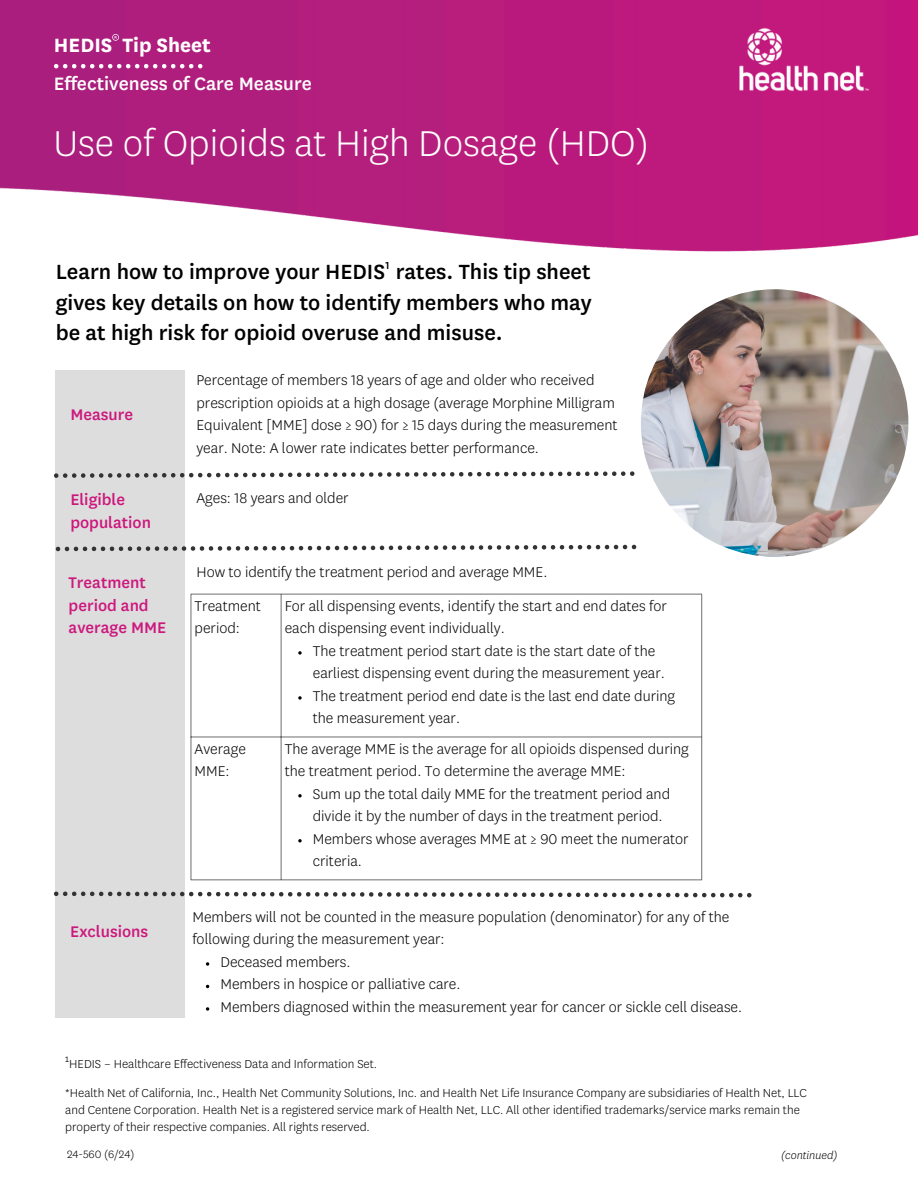
<style>
.page{position:relative;width:918px;height:1188px;background:#fff}
.page>*{position:absolute;margin:0;border:0;box-sizing:border-box;transform-origin:0 0}
.t1{font:300 42px "Centene Sans";color:#fff}
.t2{font:500 24px/30.5px "Centene Sans";color:#000}
.t3{font:700 22.5px "Centene Sans";color:#fff}
.t4{font:500 21px "Centene Sans";color:#fff}
.t5{font:500 18px/22.5px "Centene Sans";color:#cd177d}
.t6{font:300 16.5px/22.5px "Centene Sans";color:#000}
.t7{font:300 13.5px/16.8px "Centene Sans";color:#000}
.t8{font:300 12.45px "Centene Sans";color:#000}
.t9{font:italic 300 12.45px "Centene Sans";color:#000}
</style>
<div class="page">
<img style="left:0;top:0;width:918px;height:252px">
<svg style="left:112px;top:34px;width:7px;height:7px"></svg>
<hr style="left:191px;top:594px;width:1px;height:286px;background:#6e6e6e">
<hr style="left:281px;top:594px;width:1px;height:286px;background:#6e6e6e">
<hr style="left:701px;top:594px;width:1px;height:286px;background:#6e6e6e">
<hr style="left:191px;top:594px;width:511px;height:1px;background:#6e6e6e">
<hr style="left:191px;top:737px;width:511px;height:1px;background:#6e6e6e">
<hr style="left:191px;top:880px;width:511px;height:1px;background:#6e6e6e">
<div style="left:56px;top:370px;width:129px;height:648px;background:#ddd"></div>
<svg style="left:54px;top:892px;width:698px;height:5px"></svg>
<img style="left:738px;top:28px;width:132px;height:64px">
<svg style="left:54px;top:64px;width:148px;height:4px"></svg>
<img style="left:641px;top:289px;width:267px;height:268px;border-radius:50%">
<svg style="left:56px;top:545px;width:580px;height:6px"></svg>
<svg style="left:298px;top:651px;width:4px;height:4px"></svg>
<svg style="left:298px;top:696px;width:4px;height:4px"></svg>
<svg style="left:298px;top:794px;width:4px;height:3px"></svg>
<svg style="left:298px;top:839px;width:4px;height:3px"></svg>
<svg style="left:206px;top:962px;width:3px;height:4px"></svg>
<svg style="left:206px;top:1007px;width:3px;height:4px"></svg>
<svg style="left:54px;top:471px;width:581px;height:7px"></svg>
<p class="t3" style="left:54px;top:35px;width:158px">HEDIS Tip Sheet</p>
<p class="t4" style="left:54px;top:74px;width:259px">Effectiveness of Care Measure</p>
<h1 class="t1" style="left:54px;top:125px;width:597px">Use of Opioids at High Dosage (HDO)</h1>
<h2 class="t2" style="left:56px;top:258px;width:536px">Learn how to improve your HEDIS <sup>1</sup> rates. This tip sheet</h2>
<h2 class="t2" style="left:56px;top:288px;width:538px">gives key details on how to identify members who may be at high risk for opioid overuse and misuse.</h2>
<h3 class="t5" style="left:70px;top:404px;width:64px">Measure</h3>
<p class="t6" style="left:196px;top:370px;width:423px">Percentage of members 18 years of age and older who received prescription opioids at a high dosage (average Morphine Milligram Equivalent [MME] dose ≥ 90) for ≥ 15 days during the measurement year. Note: A lower rate indicates better performance.</p>
<h3 class="t5" style="left:70px;top:489px;width:82px">Eligible population</h3>
<p class="t6" style="left:196px;top:488px;width:154px">Ages: 18 years and older</p>
<h3 class="t5" style="left:69px;top:572px;width:99px">Treatment period and average MME</h3>
<h3 class="t5" style="left:70px;top:921px;width:79px">Exclusions</h3>
<p class="t6" style="left:196px;top:561px;width:353px">How to identify the treatment period and average MME.</p>
<p class="t6" style="left:195px;top:595px;width:68px">Treatment period:</p>
<p class="t6" style="left:285px;top:595px;width:384px">For all dispensing events, identify the start and end dates for each dispensing event individually.</p>
<p class="t6" style="left:313px;top:640px;width:354px">The treatment period start date is the start date of the earliest dispensing event during the measurement year.</p>
<p class="t6" style="left:313px;top:685px;width:364px">The treatment period end date is the last end date during the measurement year.</p>
<p class="t6" style="left:195px;top:738px;width:53px">Average<br>MME:</p>
<p class="t6" style="left:285px;top:738px;width:406px">The average MME is the average for all opioids dispensed during the treatment period. To determine the average MME:</p>
<p class="t6" style="left:313px;top:783px;width:359px">Sum up the total daily MME for the treatment period and divide it by the number of days in the treatment period.</p>
<p class="t6" style="left:313px;top:828px;width:377px">Members whose averages MME at ≥ 90 meet the numerator criteria.</p>
<p class="t6" style="left:192px;top:906px;width:539px">Members will not be counted in the measure population (denominator) for any of the following during the measurement year:</p>
<p class="t6" style="left:220px;top:951px;width:132px">Deceased members.</p>
<p class="t6" style="left:220px;top:974px;width:242px">Members in hospice or palliative care.</p>
<p class="t6" style="left:220px;top:996px;width:523px">Members diagnosed within the measurement year for cancer or sickle cell disease.</p>
<h2 class="t7" style="left:65px;top:1056px;width:313px"><sup>1</sup>HEDIS – Healthcare Effectiveness Data and Information Set.</h2>
<p class="t7" style="left:65px;top:1085px;width:743px">*Health Net of California, Inc., Health Net Community Solutions, Inc. and Health Net Life Insurance Company are subsidiaries of Health Net, LLC and Centene Corporation. Health Net is a registered service mark of Health Net, LLC. All other identified trademarks/service marks remain the property of their respective companies. All rights reserved.</p>
<p class="t8" style="left:67px;top:1149px;width:69px">24-560 (6/24)</p>
<p class="t9" style="left:781px;top:1150px;width:58px">(continued)</p>
</div>
